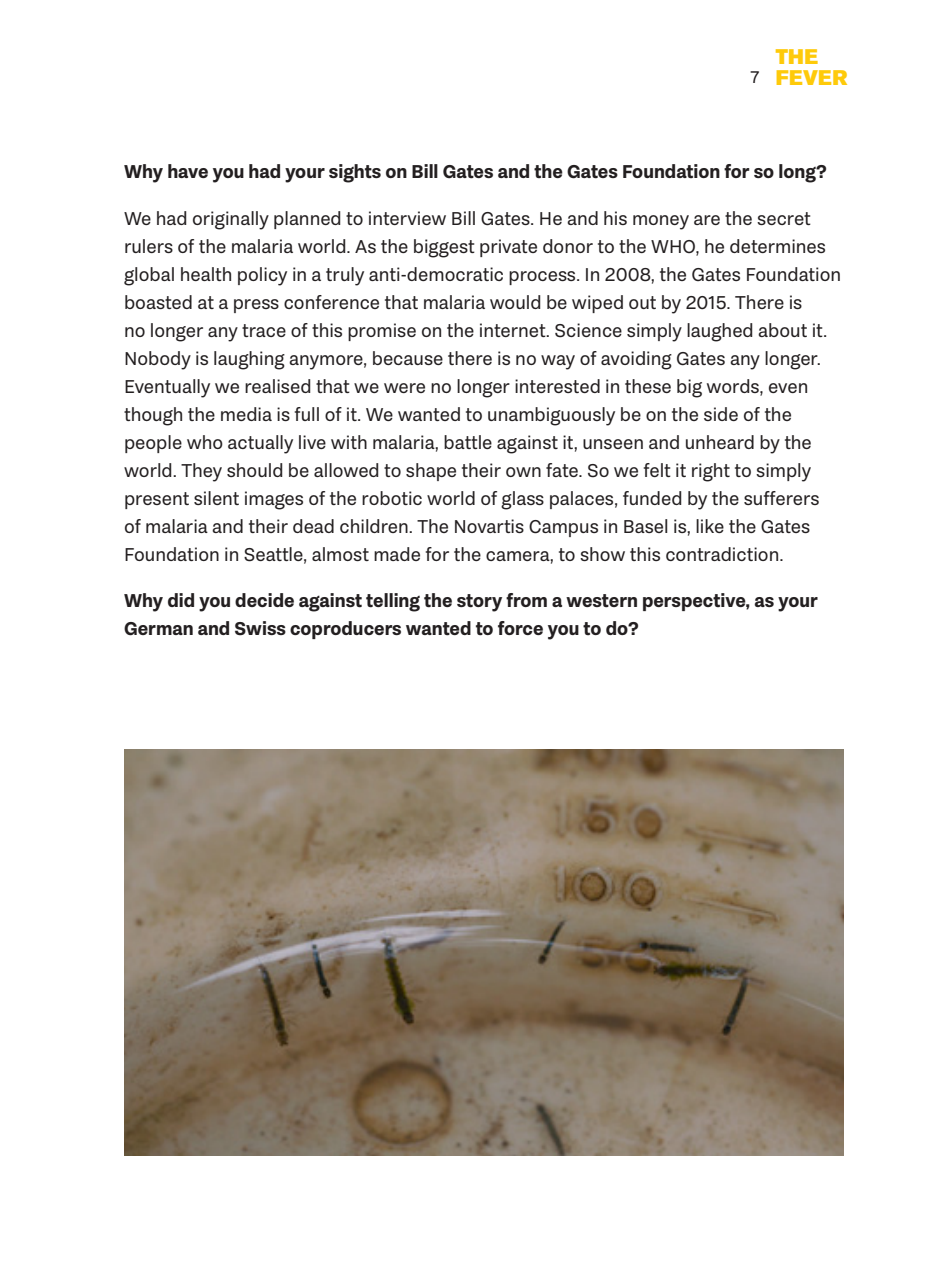
<style>
.page{position:relative;width:943px;height:1265px;background:#fff}
.page>*{position:absolute;margin:0;border:0;box-sizing:border-box;transform-origin:0 0}
.t1{font:21px/21px "Akzidenz Grotesk BE Super";letter-spacing:.015em;color:#feca0a}
.t2{font:19.25px/28px "Passenger Sans";color:#231f20}
.t3{font:700 19.25px/28px "Passenger Sans";color:#231f20}
.t4{font:17.5px "Passenger Sans";color:#231f20}
</style>
<div class="page">
<img style="left:124px;top:749px;width:719px;height:407px">
<p class="t4" style="left:750px;top:67px;width:11px">7</p>
<p class="t1" style="left:775px;top:46px;width:73px">THE<br>FEVER</p>
<p class="t3" style="left:124px;top:158px;width:704px">Why have you had your sights on Bill Gates and the Gates Foundation for so long?</p>
<p class="t2" style="left:124px;top:204px;width:718px">We had originally planned to interview Bill Gates. He and his money are the secret rulers of the malaria world. As the biggest private donor to the WHO, he determines global health policy in a truly anti-democratic process. In 2008, the Gates Foundation boasted at a press conference that malaria would be wiped out by 2015. There is<br>no longer any trace of this promise on the internet. Science simply laughed about it.<br>Nobody is laughing anymore, because there is no way of avoiding Gates any longer.<br>Eventually we realised that we were no longer interested in these big words, even though the media is full of it. We wanted to unambiguously be on the side of the people who actually live with malaria, battle against it, unseen and unheard by the world. They should be allowed to shape their own fate. So we felt it right to simply present silent images of the robotic world of glass palaces, funded by the sufferers of malaria and their dead children. The Novartis Campus in Basel is, like the Gates Foundation in Seattle, almost made for the camera, to show this contradiction.</p>
<p class="t3" style="left:124px;top:587px;width:695px">Why did you decide against telling the story from a western perspective, as your<br>German and Swiss coproducers wanted to force you to do?</p>
</div>
